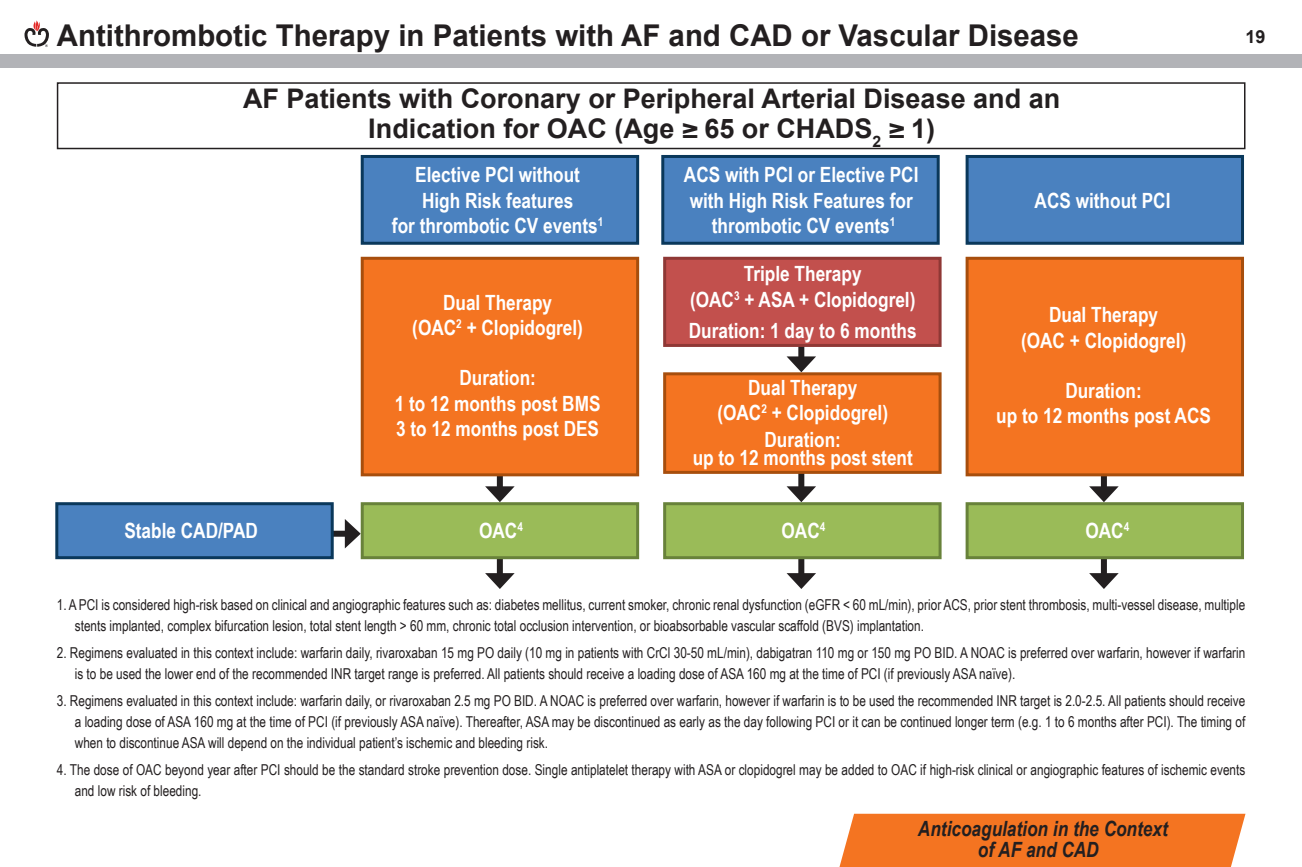
<style>
.page{position:relative;width:1302px;height:867px;background:#fff}
.page>*{position:absolute;margin:0;border:0;box-sizing:border-box;transform-origin:0 0}
.t1{font:700 30px "Arial";color:#231f20}
.t2{font:700 27px/30px "Arial";color:#231f20;text-align:center}
.t3{font:700 21px/25.2px "Arial Narrow";color:#fff;text-align:center}
.t4{font:italic 700 21px/21px "Arial Narrow";color:#231f20;text-align:center}
.t5{font:700 18px "Arial";color:#231f20}
.t6{font:15px/21px "Arial Narrow";color:#231f20;scale:.96 1}
.s1{font-family:"Helvetica"}
</style>
<div class="page">
<svg style="left:24px;top:20px;width:25px;height:27px"></svg>
<div style="left:0;top:54px;width:1301px;height:14px;background:#b2b3b7"></div>
<div style="left:839px;top:813px;width:406px;height:54px;background:#f47421"></div>
<div style="left:260px;top:530px;width:88px;height:6px;background:#231f20"></div>
<svg style="left:345px;top:519px;width:16px;height:29px"></svg>
<div style="left:497px;top:548px;width:6px;height:28px;background:#231f20"></div>
<svg style="left:485px;top:573px;width:29px;height:16px"></svg>
<div style="left:497px;top:404px;width:6px;height:86px;background:#231f20"></div>
<svg style="left:485px;top:486px;width:29px;height:16px"></svg>
<div style="left:798px;top:548px;width:6px;height:28px;background:#231f20"></div>
<svg style="left:786px;top:573px;width:30px;height:16px"></svg>
<div style="left:798px;top:404px;width:6px;height:86px;background:#231f20"></div>
<svg style="left:786px;top:486px;width:30px;height:16px"></svg>
<div style="left:798px;top:274px;width:6px;height:86px;background:#231f20"></div>
<svg style="left:786px;top:356px;width:30px;height:16px"></svg>
<div style="left:1100px;top:548px;width:6px;height:28px;background:#231f20"></div>
<svg style="left:1089px;top:573px;width:29px;height:16px"></svg>
<div style="left:1100px;top:404px;width:6px;height:86px;background:#231f20"></div>
<svg style="left:1089px;top:486px;width:29px;height:16px"></svg>
<div style="left:57px;top:82px;width:1188px;height:67px;border:2px solid #231f20"></div>
<div style="left:55px;top:502px;width:279px;height:57px;background:#4a81bf;border:3px solid #0a385b"></div>
<div style="left:965px;top:502px;width:278px;height:57px;background:#9abb58;border:3px solid #68823a"></div>
<div style="left:965px;top:257px;width:278px;height:219px;background:#f47421;border:3px solid #a74e0d"></div>
<div style="left:965px;top:155px;width:278px;height:90px;background:#4a81bf;border:3px solid #0a385b"></div>
<div style="left:361px;top:502px;width:278px;height:57px;background:#9abb58;border:3px solid #68823a"></div>
<div style="left:361px;top:257px;width:278px;height:219px;background:#f47421;border:3px solid #a74e0d"></div>
<div style="left:361px;top:155px;width:278px;height:90px;background:#4a81bf;border:3px solid #0a385b"></div>
<div style="left:661px;top:155px;width:278px;height:90px;background:#4a81bf;border:3px solid #0a385b"></div>
<div style="left:663px;top:502px;width:278px;height:57px;background:#9abb58;border:3px solid #68823a"></div>
<div style="left:663px;top:257px;width:278px;height:90px;background:#c2504d;border:3px solid #8f3835"></div>
<div style="left:663px;top:372px;width:278px;height:102px;background:#f47421;border:3px solid #a74e0d"></div>
<h1 class="t1" style="left:57px;top:25px;width:1023px">Antithrombotic Therapy in Patients with AF and CAD or Vascular Disease</h1>
<p class="t5" style="left:1245px;top:30px;width:22px">19</p>
<h2 class="t2" style="left:243px;top:86px;width:818px">AF Patients with Coronary or Peripheral Arterial Disease and an<br>Indication for OAC (Age <span class="s1">≥</span> 65 or CHADS<sub>2</sub> <span class="s1">≥</span> 1)</h2>
<h3 class="t3" style="left:392px;top:161px;width:213px">Elective PCI without<br>High Risk features<br>for thrombotic CV events<sup>1</sup></h3>
<h3 class="t3" style="left:412px;top:292px;width:172px">Dual Therapy<br>(OAC<sup>2</sup> + Clopidogrel)</h3>
<h3 class="t3" style="left:395px;top:367px;width:207px">Duration:<br>1 to 12 months post BMS<br>3 to 12 months post DES</h3>
<h3 class="t3" style="left:684px;top:161px;width:236px">ACS with PCI or Elective PCI with High Risk Features for thrombotic CV events<sup>1</sup></h3>
<h3 class="t3" style="left:690px;top:263px;width:227px">Triple Therapy<br>(OAC<sup>3</sup> + ASA + Clopidogrel)</h3>
<h3 class="t3" style="left:688px;top:320px;width:229px">Duration: 1 day to 6 months</h3>
<h3 class="t3" style="left:717px;top:376px;width:172px;line-height:26.1px">Dual Therapy<br>(OAC<sup>2</sup> + Clopidogrel)<br>Duration:</h3>
<h3 class="t3" style="left:692px;top:447px;width:222px">up to 12 months post stent</h3>
<h3 class="t3" style="left:1034px;top:189px;width:137px">ACS without PCI</h3>
<h3 class="t3" style="left:1020px;top:304px;width:167px">Dual Therapy<br>(OAC + Clopidogrel)</h3>
<h3 class="t3" style="left:996px;top:380px;width:216px">Duration:<br>up to 12 months post ACS</h3>
<h3 class="t3" style="left:124px;top:520px;width:135px">Stable CAD/PAD</h3>
<h3 class="t3" style="left:479px;top:520px;width:45px">OAC<sup>4</sup></h3>
<h3 class="t3" style="left:781px;top:520px;width:45px">OAC<sup>4</sup></h3>
<h3 class="t3" style="left:1085px;top:520px;width:45px">OAC<sup>4</sup></h3>
<p class="t6" style="left:75px;top:593px;width:1220px;text-indent:-18px">1. A PCI is considered high-risk based on clinical and angiographic features such as: diabetes mellitus, current smoker, chronic renal dysfunction (eGFR &lt; 60 mL/min), prior ACS, prior stent thrombosis, multi-vessel disease, multiple stents implanted, complex bifurcation lesion, total stent length &gt; 60 mm, chronic total occlusion intervention, or bioabsorbable vascular scaffold (BVS) implantation.</p>
<p class="t6" style="left:75px;top:641px;width:1220px;text-indent:-18px">2. Regimens evaluated in this context include: warfarin daily, rivaroxaban 15 mg PO daily (10 mg in patients with CrCl 30-50 mL/min), dabigatran 110 mg or 150 mg PO BID. A NOAC is preferred over warfarin, however if warfarin is to be used the lower end of the recommended INR target range is preferred. All patients should receive a loading dose of ASA 160 mg at the time of PCI (if previously ASA naïve).</p>
<p class="t6" style="left:75px;top:689px;width:1220px;text-align:justify;text-indent:-18px">3. Regimens evaluated in this context include: warfarin daily, or rivaroxaban 2.5 mg PO BID. A NOAC is preferred over warfarin, however if warfarin is to be used the recommended INR target is 2.0-2.5. All patients should receive a loading dose of ASA 160 mg at the time of PCI (if previously ASA naïve). Thereafter, ASA may be discontinued as early as the day following PCI or it can be continued longer term (e.g. 1 to 6 months after PCI). The timing of when to discontinue ASA will depend on the individual patient’s ischemic and bleeding risk.</p>
<p class="t6" style="left:75px;top:758px;width:1220px;text-indent:-18px">4. The dose of OAC beyond year after PCI should be the standard stroke prevention dose. Single antiplatelet therapy with ASA or clopidogrel may be added to OAC if high-risk clinical or angiographic features of ischemic events and low risk of bleeding.</p>
<h3 class="t4" style="left:917px;top:820px;width:251px">Anticoagulation in the Context of AF and CAD</h3>
</div>
